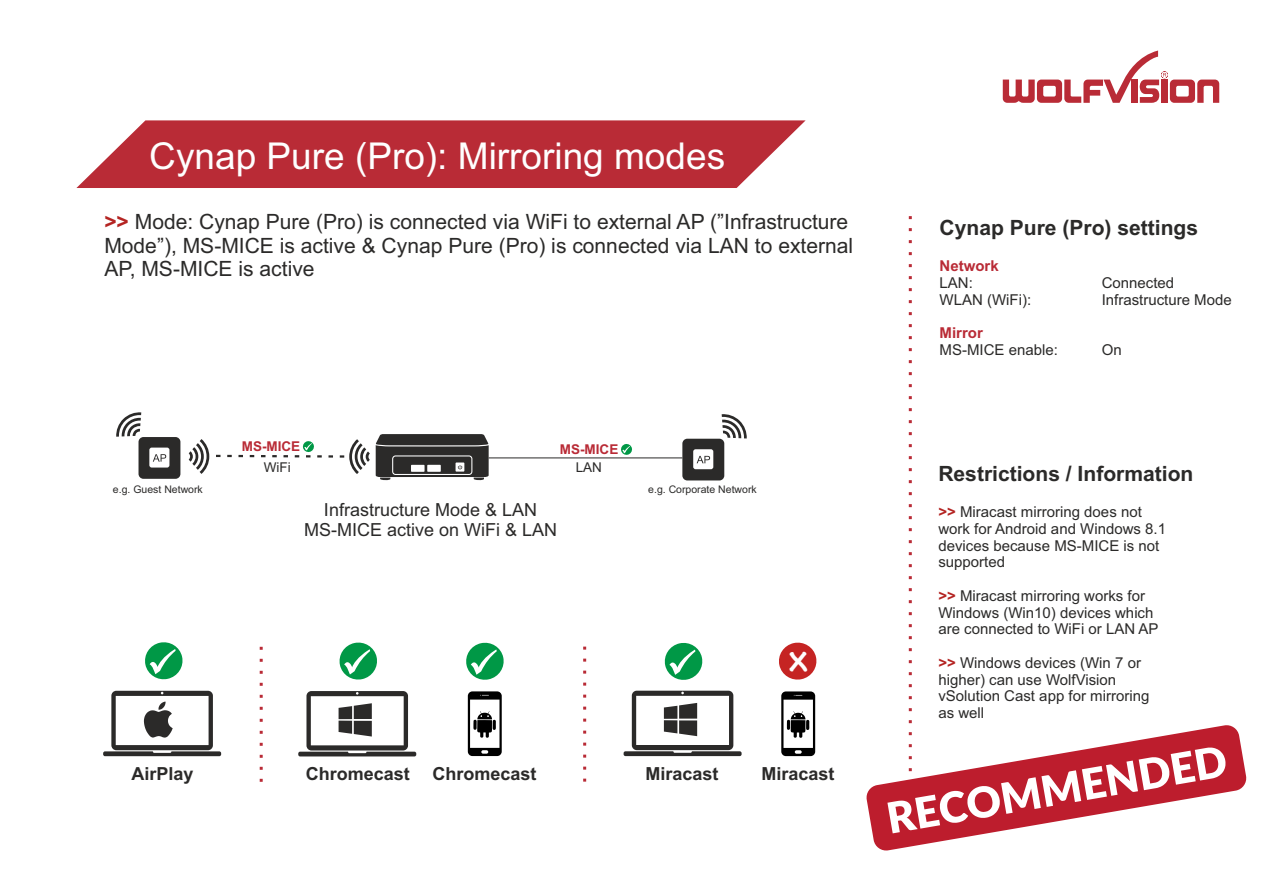
<style>
.page{position:relative;width:1263px;height:893px;background:#fff}
.page>*{position:absolute;margin:0;border:0;box-sizing:border-box;transform-origin:0 0}
.t1{font:700 43.65px "Tekton Pro";color:#fefefe}
.t2{font:37.05px "Arial";color:#fefefe}
.t3{font:21px/23.5px "Arial";color:#2b2a29}
.t4{font:700 21px "Arial";color:#2b2a29}
.t5{font:18px/20.1px "Arial";color:#2b2a29;text-align:center}
.t6{font:700 18px "Arial";color:#2b2a29}
.t7{font:15px/16.8px "Arial";color:#2b2a29}
.t8{font:700 15px "Arial";color:#b92b36}
.t9{font:700 13.5px "Arial";color:#b92b36}
.t10{font:13.5px "Arial";color:#2b2a29}
.t11{font:10.5px "Arial";color:#2b2a29}
.s1{font-weight:700;color:#b42422}
</style>
<div class="page">
<svg style="left:376px;top:434px;width:113px;height:47px;background:#555453"></svg>
<svg style="left:1003px;top:51px;width:216px;height:52px"></svg>
<svg style="left:621px;top:444px;width:11px;height:11px"></svg>
<svg style="left:189px;top:439px;width:181px;height:35px"></svg>
<svg style="left:116px;top:412px;width:64px;height:67px"></svg>
<svg style="left:682px;top:414px;width:65px;height:66px"></svg>
<hr style="left:489px;top:458px;width:193px;height:1px;background:#2b2a29">
<svg style="left:909px;top:216px;width:3px;height:508px"></svg>
<svg style="left:664px;top:643px;width:39px;height:37px"></svg>
<svg style="left:339px;top:642px;width:38px;height:38px"></svg>
<svg style="left:145px;top:642px;width:38px;height:38px"></svg>
<svg style="left:779px;top:642px;width:38px;height:38px"></svg>
<svg style="left:103px;top:691px;width:118px;height:65px"></svg>
<svg style="left:583px;top:647px;width:3px;height:135px"></svg>
<svg style="left:466px;top:642px;width:38px;height:38px"></svg>
<svg style="left:260px;top:647px;width:3px;height:135px"></svg>
<svg style="left:298px;top:691px;width:118px;height:65px"></svg>
<svg style="left:468px;top:691px;width:34px;height:65px"></svg>
<svg style="left:624px;top:691px;width:118px;height:65px"></svg>
<svg style="left:781px;top:691px;width:34px;height:65px"></svg>
<svg style="left:866px;top:725px;width:381px;height:126px"></svg>
<svg style="left:76px;top:120px;width:730px;height:68px;background:#c0404a"></svg>
<h2 class="t2" style="left:149px;top:142px;width:577px">Cynap Pure (Pro): Mirroring modes</h2>
<h3 class="t3" style="left:104px;top:212px;width:750px"><span class="s1">&gt;&gt;</span> Mode: Cynap Pure (Pro) is connected via WiFi to external AP (”Infrastructure<br>Mode”), MS-MICE is active &amp; Cynap Pure (Pro) is connected via LAN to external<br>AP, MS-MICE is active</h3>
<p class="t9" style="left:242px;top:442px;width:60px">MS-MICE</p>
<p class="t9" style="left:560px;top:444px;width:60px">MS-MICE</p>
<p class="t10" style="left:264px;top:462px;width:28px">WiFi</p>
<p class="t10" style="left:576px;top:462px;width:28px">LAN</p>
<p class="t11" style="left:113px;top:485px;width:91px">e.g. Guest Network</p>
<p class="t11" style="left:648px;top:485px;width:110px">e.g. Corporate Network</p>
<p class="t5" style="left:304px;top:502px;width:255px">Infrastructure Mode &amp; LAN<br>MS-MICE active on WiFi &amp; LAN</p>
<h1 class="t1" style="left:789px;top:642px;width:21px">x</h1>
<p class="t6" style="left:131px;top:767px;width:64px">AirPlay</p>
<p class="t6" style="left:306px;top:767px;width:232px">Chromecast Chromecast</p>
<p class="t6" style="left:645px;top:767px;width:75px">Miracast</p>
<p class="t6" style="left:761px;top:767px;width:75px">Miracast</p>
<h3 class="t4" style="left:939px;top:219px;width:260px">Cynap Pure (Pro) settings</h3>
<p class="t8" style="left:940px;top:260px;width:61px">Network</p>
<p class="t7" style="left:940px;top:276px;width:35px">LAN:</p>
<p class="t7" style="left:1102px;top:276px;width:74px">Connected</p>
<p class="t7" style="left:940px;top:292px;width:93px">WLAN (WiFi):</p>
<p class="t7" style="left:1102px;top:292px;width:132px">Infrastructure Mode</p>
<p class="t8" style="left:940px;top:327px;width:45px">Mirror</p>
<p class="t7" style="left:940px;top:343px;width:120px">MS-MICE enable:</p>
<p class="t7" style="left:1102px;top:343px;width:22px">On</p>
<h3 class="t4" style="left:938px;top:465px;width:257px">Restrictions / Information</h3>
<p class="t7" style="left:938px;top:505px;width:229px"><span class="s1">&gt;&gt;</span> Miracast mirroring does not work for Android and Windows 8.1 devices because MS-MICE is not supported</p>
<p class="t7" style="left:938px;top:589px;width:222px"><span class="s1">&gt;&gt;</span> Miracast mirroring works for<br>Windows (Win10) devices which are connected to WiFi or LAN AP</p>
<p class="t7" style="left:938px;top:656px;width:212px"><span class="s1">&gt;&gt;</span> Windows devices (Win 7 or higher) can use WolfVision vSolution Cast app for mirroring as well</p>
</div>
